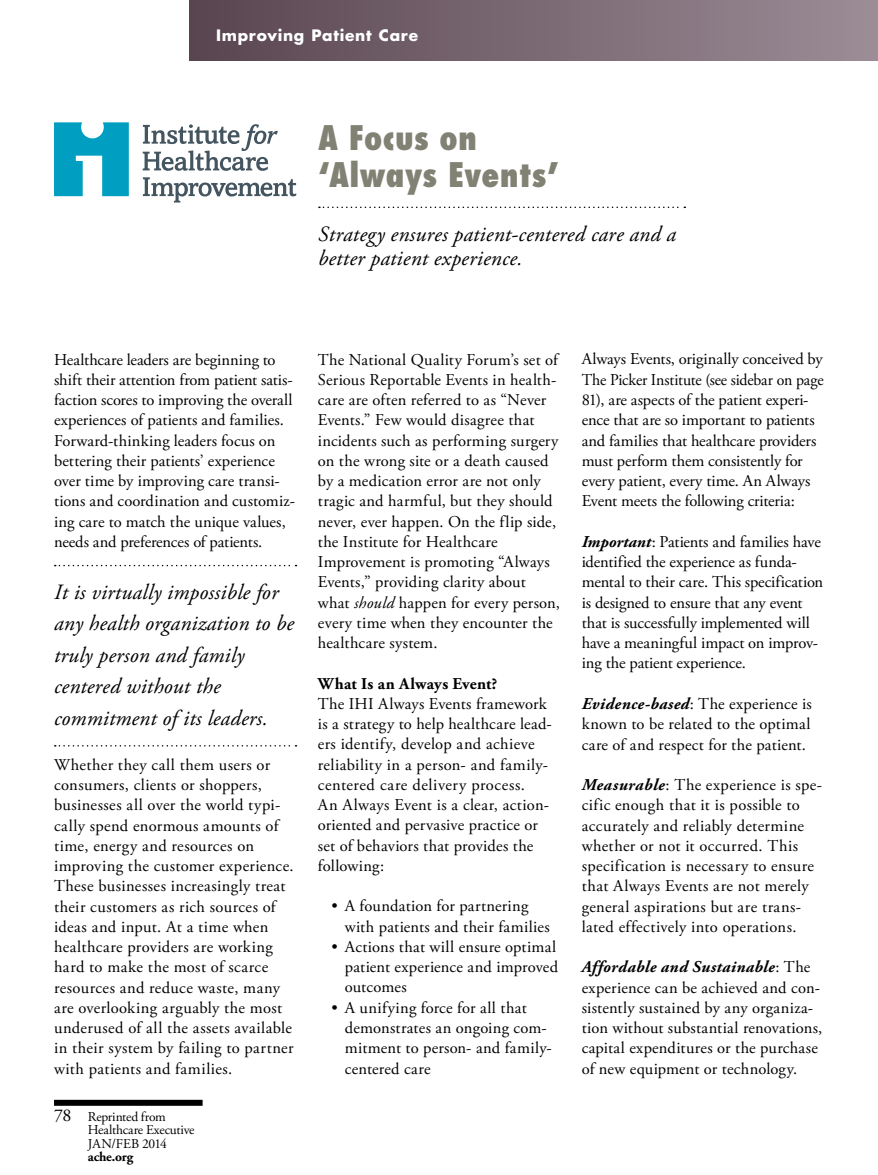
<style>
.page{position:relative;width:878px;height:1175px;background:#fff}
.page>*{position:absolute;margin:0;border:0;box-sizing:border-box;transform-origin:0 0}
.t1{font:800 condensed 33px/37.5px "Futura Std";color:#818174}
.t2{font:italic 21.75px/31.5px "Adobe Garamond Pro";letter-spacing:.01em;color:#000}
.t3{font:18px "Adobe Garamond Pro";color:#000}
.t4{font:16.5px/20.2px "Adobe Garamond Pro";letter-spacing:.01em;color:#000}
.t5{font:16.5px/20.2px "Adobe Garamond Pro";letter-spacing:-.01em;color:#000}
.t6{font:700 16.5px "Adobe Garamond Pro";letter-spacing:.015em;color:#000}
.t7{font:700 15.3px "Futura Std";letter-spacing:.045em;color:#fff}
.t8{font:13.5px/13.5px "Adobe Garamond Pro";letter-spacing:-.015em;color:#000}
.t9{font:700 13.5px "Adobe Garamond Pro";letter-spacing:-.01em;color:#000}
.s1{font-style:italic}
.s2{font-weight:700;font-style:italic}
</style>
<div class="page">
<div style="left:189px;top:0;width:689px;height:61px;background:linear-gradient(to right,#58454f,#9c8c96)"></div>
<svg style="left:319px;top:206px;width:366px;height:2px"></svg>
<svg style="left:55px;top:565px;width:241px;height:1px"></svg>
<svg style="left:55px;top:745px;width:241px;height:1px"></svg>
<svg style="left:54px;top:122px;width:75px;height:74px"></svg>
<svg style="left:143px;top:177px;width:153px;height:25px"></svg>
<svg style="left:143px;top:124px;width:135px;height:47px"></svg>
<div style="left:54px;top:1099px;width:148px;height:6px;background:#000"></div>
<p class="t7" style="left:216px;top:25px;width:203px">Improving Patient Care</p>
<h1 class="t1" style="left:318px;top:118px;width:242px">A Focus on ‘Always Events’</h1>
<h2 class="t2" style="left:318px;top:222px;width:359px;line-height:24.8px">Strategy ensures patient-centered care and a better patient experience.</h2>
<p class="t4" style="left:54px;top:350px;width:242px">Healthcare leaders are beginning to shift their attention from patient satis&shy;faction scores to improving the overall experiences of patients and families.<br>Forward-thinking leaders focus on bettering their patients’ experience over time by improving care transi&shy;tions and coordination and customiz&shy;ing care to match the unique values, needs and preferences of patients.</p>
<h2 class="t2" style="left:54px;top:576px;width:241px">It is virtually impossible for any health organization to be truly person and family centered without the commitment of its leaders.</h2>
<p class="t4" style="left:54px;top:755px;width:241px">Whether they call them users or consumers, clients or shoppers, businesses all over the world typi&shy;cally spend enormous amounts of time, energy and resources on improving the customer experience.<br>These businesses increasingly treat their customers as rich sources of ideas and input. At a time when healthcare providers are working hard to make the most of scarce resources and reduce waste, many are overlooking arguably the most underused of all the assets available in their system by failing to partner with patients and families.</p>
<p class="t3" style="left:54px;top:1104px;width:19px">78</p>
<p class="t8" style="left:88px;top:1110px;width:108px">Reprinted from<br>Healthcare Executive jan/feb 2014</p>
<p class="t9" style="left:88px;top:1149px;width:47px">ache.org</p>
<p class="t4" style="left:318px;top:350px;width:243px">The National Quality Forum’s set of Serious Reportable Events in health&shy;care are often referred to as “Never Events.” Few would disagree that incidents such as performing surgery on the wrong site or a death caused by a medication error are not only tragic and harmful, but they should never, ever happen. On the flip side, the Institute for Healthcare Improvement is promoting “Always Events,” providing clarity about what <span class="s1">should</span> happen for every person, every time when they encounter the healthcare system.</p>
<p class="t6" style="left:318px;top:674px;width:181px">What Is an Always Event?</p>
<p class="t4" style="left:318px;top:694px;width:235px">The IHI Always Events framework is a strategy to help healthcare lead&shy;ers identify, develop and achieve reliability in a person- and family&shy;centered care delivery process.<br>An Always Event is a clear, action&shy;oriented and pervasive practice or set of behaviors that provides the following:</p>
<p class="t4" style="left:345px;top:896px;width:206px;text-indent:-13px">• A foundation for partnering with patients and their families</p>
<p class="t4" style="left:345px;top:937px;width:215px;text-align:justify;text-indent:-13px">• Actions that will ensure optimal patient experience and improved outcomes</p>
<p class="t4" style="left:345px;top:998px;width:208px;text-indent:-13px">• A unifying force for all that demonstrates an ongoing com&shy;mitment to person- and family&shy;centered care</p>
<p class="t5" style="left:581px;top:350px;width:243px">Always Events, originally conceived by The Picker Institute (see sidebar on page 81), are aspects of the patient experi&shy;ence that are so important to patients and families that healthcare providers must perform them consistently for every patient, every time. An Always Event meets the following criteria:</p>
<p class="t4" style="left:581px;top:532px;width:243px"><span class="s2">Important</span>: Patients and families have identified the experience as funda&shy;mental to their care. This specification is designed to ensure that any event that is successfully implemented will have a meaningful impact on improv&shy;ing the patient experience.</p>
<p class="t4" style="left:581px;top:694px;width:232px;text-align:justify"><span class="s2">Evidence-based</span>: The experience is known to be related to the optimal care of and respect for the patient.</p>
<p class="t4" style="left:581px;top:775px;width:242px"><span class="s2">Measurable</span>: The experience is spe&shy;cific enough that it is possible to accurately and reliably determine whether or not it occurred. This specification is necessary to ensure that Always Events are not merely general aspirations but are trans&shy;lated effectively into operations.</p>
<p class="t4" style="left:581px;top:957px;width:242px"><span class="s2">Affordable and Sustainable</span>: The experience can be achieved and con&shy;sistently sustained by any organiza&shy;tion without substantial renovations, capital expenditures or the purchase of new equipment or technology.</p>
</div>
